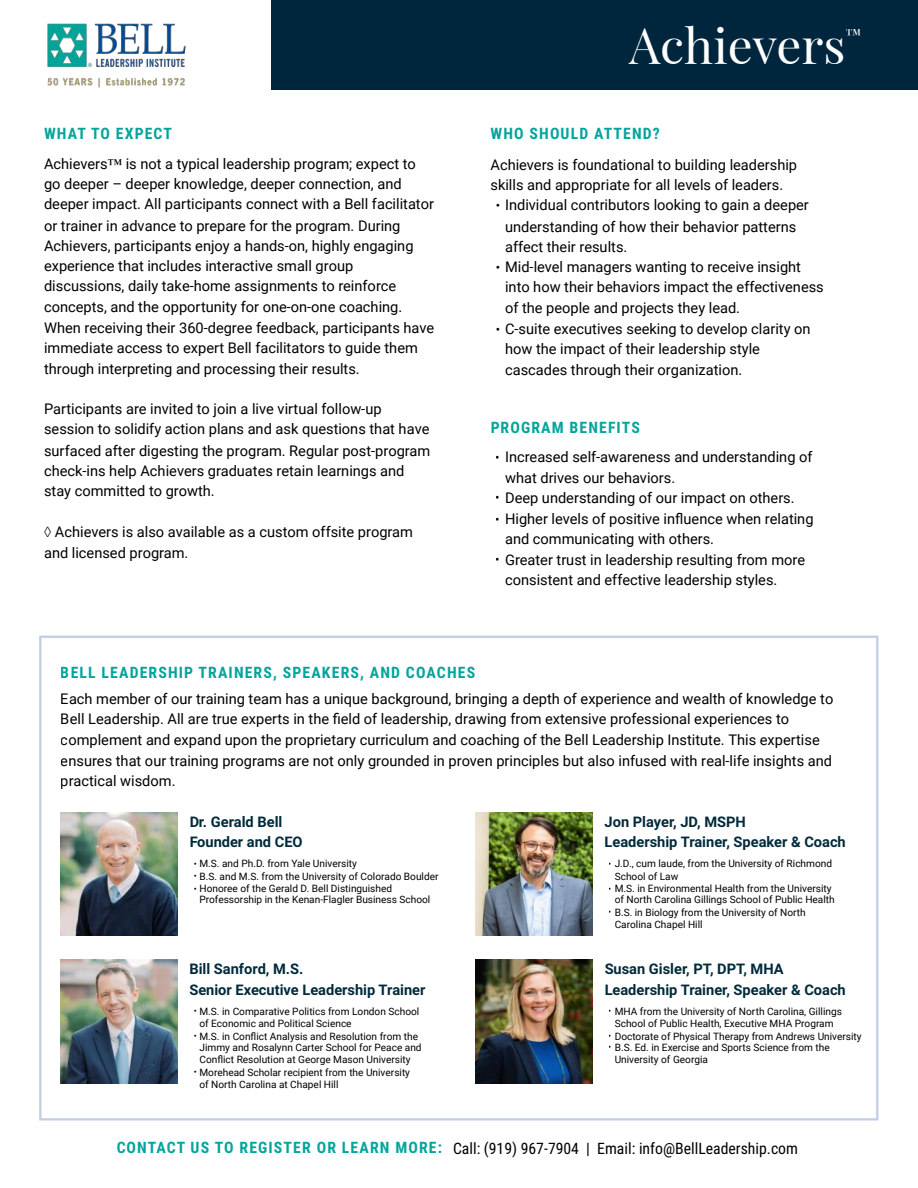
<style>
.page{position:relative;width:918px;height:1188px;background:#fff}
.page>*{position:absolute;margin:0;border:0;box-sizing:border-box;transform-origin:0 0}
.t1{font:49.5px "Playfair Display";color:#fff}
.t2{font:700 15.75px "Roboto Condensed";letter-spacing:.07em;color:#04a49c}
.t3{font:15.75px "Roboto Condensed";color:#000}
.t4{font:15.75px "Playfair Display";color:#fff}
.t5{font:14.7px/20.4px "Roboto";color:#000}
.t6{font:700 14.7px/20.2px "Roboto";color:#002a3a}
.t7{font:13.2px "Roboto";color:#000}
.t8{font:10.2px/12.3px "Roboto";color:#000}
.t9{font:9.15px "Roboto";color:#000}
.s1{font-family:"Times New Roman"}
.s2{font-size:13.2px}
.s3{font-size:9.15px}
.s4{font-weight:700;color:#04a49c}
</style>
<div class="page">
<div style="left:271px;top:0;width:647px;height:90px;background:#00263e"></div>
<img style="left:47px;top:23px;width:139px;height:65px">
<img style="left:61px;top:812px;width:117px;height:124px">
<img style="left:476px;top:812px;width:117px;height:124px">
<img style="left:476px;top:960px;width:117px;height:123px">
<img style="left:61px;top:960px;width:117px;height:123px">
<p class="t2" style="left:44px;top:125px;width:129px">WHAT TO EXPECT</p>
<p class="t5" style="left:44px;top:154px;width:392px">Achievers<span class="s1">™</span> is not a typical leadership program; expect to go deeper – deeper knowledge, deeper connection, and deeper impact. All participants connect with a Bell facilitator or trainer in advance to prepare for the program. During Achievers, participants enjoy a hands-on, highly engaging experience that includes interactive small group discussions, daily take-home assignments to reinforce concepts, and the opportunity for one-on-one coaching.<br>When receiving their 360-degree feedback, participants have immediate access to expert Bell facilitators to guide them through interpreting and processing their results.</p>
<p class="t5" style="left:44px;top:399px;width:388px">Participants are invited to join a live virtual follow-up session to solidify action plans and ask questions that have surfaced after digesting the program. Regular post-program check-ins help Achievers graduates retain learnings and stay committed to growth.</p>
<p class="t5" style="left:44px;top:521px;width:370px;line-height:21.3px"><span class="s1">◊</span> Achievers is also available as a custom offsite program and licensed program.</p>
<h1 class="t1" style="left:629px;top:14px;width:218px">Achievers</h1>
<p class="t4" style="left:846px;top:25px;width:18px">™</p>
<p class="t2" style="left:490px;top:125px;width:171px">WHO SHOULD ATTEND?</p>
<p class="t5" style="left:490px;top:155px;width:308px">Achievers is foundational to building leadership</p>
<p class="t5" style="left:490px;top:175px;width:294px">skills and appropriate for all levels of leaders.</p>
<p class="t5" style="left:505px;top:195px;width:305px">Individual contributors looking to gain a deeper</p>
<p class="t5" style="left:505px;top:217px;width:293px">understanding of how their behavior patterns</p>
<p class="t5" style="left:505px;top:237px;width:124px">affect their results.</p>
<p class="t7" style="left:496px;top:198px;width:6px">•</p>
<p class="t5" style="left:505px;top:257px;width:320px">Mid-level managers wanting to receive insight into how their behaviors impact the effectiveness of the people and projects they lead.</p>
<p class="t7" style="left:496px;top:260px;width:6px">•</p>
<p class="t5" style="left:505px;top:319px;width:307px">C-suite executives seeking to develop clarity on how the impact of their leadership style cascades through their organization.</p>
<p class="t7" style="left:496px;top:321px;width:6px">•</p>
<p class="t2" style="left:490px;top:419px;width:151px">PROGRAM BENEFITS</p>
<p class="t5" style="left:505px;top:447px;width:309px">Increased self-awareness and understanding of what drives our behaviors.</p>
<p class="t7" style="left:496px;top:450px;width:6px">•</p>
<p class="t5" style="left:505px;top:487px;width:291px;line-height:21.3px;text-indent:-9px"><span class="s2">•</span> Deep understanding of our impact on others.<br>Higher levels of positive in</p>
<p class="t5" style="left:505px;top:509px;width:310px;text-indent:178px">uence when relating and communicating with others.</p>
<p class="t7" style="left:496px;top:512px;width:6px">•</p>
<p class="t5" style="left:505px;top:550px;width:302px">Greater trust in leadership resulting from more consistent and effective leadership styles.</p>
<p class="t7" style="left:496px;top:552px;width:6px">•</p>
<p class="t2" style="left:61px;top:664px;width:416px">BELL LEADERSHIP TRAINERS, SPEAKERS, AND COACHES</p>
<p class="t5" style="left:61px;top:689px;width:774px">Each member of our training team has a unique background, bringing a depth of experience and wealth of knowledge to Bell Leadership. All are true experts in the eld of leadership, drawing from extensive professional experiences to complement and expand upon the proprietary curriculum and coaching of the Bell Leadership Institute. This expertise ensures that our training programs are not only grounded in proven principles but also infused with real-life insights and practical wisdom.</p>
<p class="t6" style="left:189px;top:812px;width:115px">Dr. Gerald Bell<br>Founder and CEO</p>
<p class="t8" style="left:194px;top:858px;width:165px"><span class="s3">•</span> M.S. and Ph.D. from Yale University</p>
<p class="t8" style="left:199px;top:870px;width:241px;text-indent:-6px"><span class="s3">•</span> B.S. and M.S. from the University of Colorado Boulder<br>Honoree of the Gerald D. Bell Distinguished</p>
<p class="t8" style="left:199px;top:894px;width:232px">Professorship in the Kenan-Flagler Business School</p>
<p class="t6" style="left:605px;top:812px;width:243px">Jon Player, JD, MSPH<br>Leadership Trainer, Speaker &amp; Coach</p>
<p class="t8" style="left:615px;top:858px;width:219px">J.D., cum laude, from the University of Richmond<br>School of Law</p>
<p class="t9" style="left:609px;top:859px;width:5px">•</p>
<p class="t5" style="left:750px;top:857px;width:16px">fl</p>
<p class="t8" style="left:615px;top:883px;width:222px;line-height:11.2px">M.S. in Environmental Health from the University of North Carolina Gillings School of Public Health</p>
<p class="t9" style="left:194px;top:883px;width:5px">•</p>
<p class="t9" style="left:609px;top:883px;width:5px">•</p>
<p class="t8" style="left:615px;top:906px;width:193px">B.S. in Biology from the University of North<br>Carolina Chapel Hill</p>
<p class="t9" style="left:609px;top:907px;width:5px">•</p>
<p class="t6" style="left:189px;top:959px;width:238px">Bill Sanford, M.S.<br>Senior Executive Leadership Trainer</p>
<p class="t8" style="left:199px;top:1005px;width:221px">M.S. in Comparative Politics from London School of Economic and Political Science</p>
<p class="t9" style="left:194px;top:1006px;width:5px">•</p>
<p class="t8" style="left:199px;top:1030px;width:224px;line-height:11.2px;text-indent:57px">ict Analysis and Resolution from the<br>Jimmy and Rosalynn Carter School for Peace and</p>
<p class="t8" style="left:199px;top:1053px;width:19px">Con</p>
<p class="t8" style="left:223px;top:1053px;width:189px">ict Resolution at George Mason University</p>
<p class="t8" style="left:199px;top:1030px;width:53px">M.S. in Con</p>
<p class="t8" style="left:240px;top:1037px;width:11px">fl</p>
<p class="t9" style="left:194px;top:1031px;width:5px">•</p>
<p class="t8" style="left:199px;top:1066px;width:212px">Morehead Scholar recipient from the University of North Carolina at Chapel Hill</p>
<p class="t9" style="left:194px;top:1067px;width:5px">•</p>
<p class="t6" style="left:605px;top:959px;width:243px">Susan Gisler, PT, DPT, MHA<br>Leadership Trainer, Speaker &amp; Coach</p>
<p class="t8" style="left:615px;top:1005px;width:229px">MHA from the University of North Carolina, Gillings<br>School of Public Health, Executive MHA Program</p>
<p class="t9" style="left:609px;top:1006px;width:5px">•</p>
<p class="t8" style="left:615px;top:1030px;width:248px;line-height:11.2px;text-indent:-6px"><span class="s3">•</span> Doctorate of Physical Therapy from Andrews University<br>B.S. Ed. in Exercise and Sports Science from the</p>
<p class="t8" style="left:615px;top:1053px;width:95px">University of Georgia</p>
<p class="t9" style="left:609px;top:1042px;width:5px">•</p>
<p class="t3" style="left:116px;top:1140px;width:683px"><span class="s4">CONTACT US TO REGISTER OR LEARN MORE:</span> Call: (919) 967-7904 | Email: info@BellLeadership.com</p>
</div>
